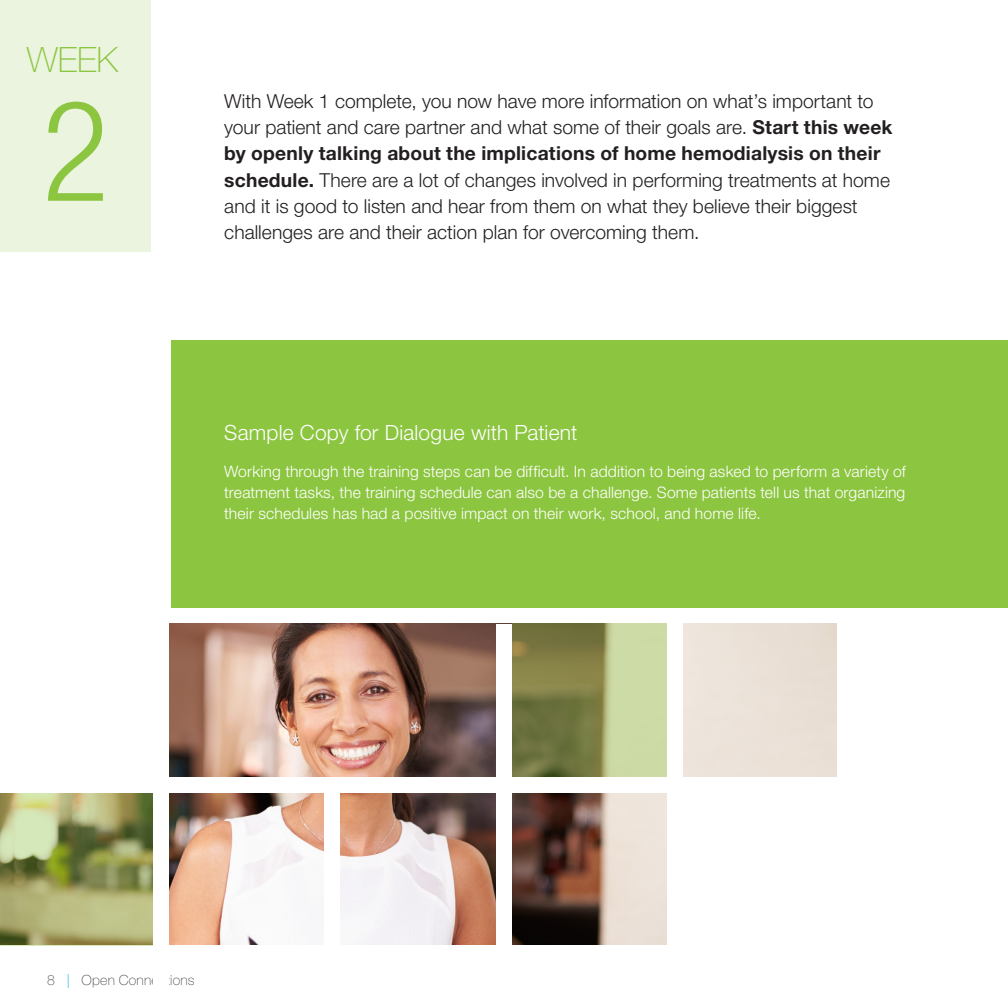
<style>
.page{position:relative;width:1008px;height:1008px;background:#fff}
.page>*{position:absolute;margin:0;border:0;box-sizing:border-box;transform-origin:0 0}
.t1{font:300 condensed 140px "Helvetica Neue LT Std";color:#8cc540}
.t2{font:100 35px "Helvetica Neue LT Std";color:#8cc540}
.Subhead{font:300 21px "Helvetica Neue LT Std";letter-spacing:.01em;color:#fff}
.intro{font:300 19.25px/26.2px "Helvetica Neue LT Std";color:#231f20}
.body{font:300 15.75px/21px "Helvetica Neue LT Std";letter-spacing:.01em;color:#fff;text-align:justify}
.t3{font:100 14px "Helvetica Neue LT Std";letter-spacing:.015em;color:#4b4c4d}
.s1{font-weight:700}
.s2{color:#00aee6}
</style>
<div class="page">
<div style="left:172px;top:340px;width:836px;height:267px;background:#8cc540"></div>
<img style="left:169px;top:624px;width:667px;height:321px">
<svg style="left:0;top:793px;width:153px;height:153px;background:#9fa469"></svg>
<svg style="left:512px;top:624px;width:156px;height:153px;background:#999f69"></svg>
<div style="left:324px;top:785px;width:16px;height:188px;background:#fff"></div>
<div style="left:496px;top:624px;width:16px;height:322px;background:#fff"></div>
<div style="left:668px;top:610px;width:15px;height:376px;background:#fff"></div>
<div style="left:0;top:777px;width:858px;height:16px;background:#fff"></div>
<div style="left:0;top:0;width:150px;height:252px;background:#ebf4de"></div>
<div style="left:676px;top:784px;width:171px;height:169px;background:#fff"></div>
<p class="t2" style="left:27px;top:40px;width:93px">WEEK</p>
<p class="t1" style="left:42px;top:71px;width:69px">2</p>
<p class="intro" style="left:224px;top:88px;width:670px">With Week 1 complete, you now have more information on what’s important to your patient and care partner and what some of their goals are. <span class="s1">Start this week by openly talking about the implications of home hemodialysis on their schedule.</span> There are a lot of changes involved in performing treatments at home and it is good to listen and hear from them on what they believe their biggest challenges are and their action plan for overcoming them.</p>
<p class="Subhead" style="left:224px;top:420px;width:355px">Sample Copy for Dialogue with Patient</p>
<p class="body" style="left:224px;top:461px;width:683px">Working through the training steps can be difficult. In addition to being asked to perform a variety of treatment tasks, the training schedule can also be a challenge. Some patients tell us that organizing their schedules has had a positive impact on their work, school, and home life.</p>
<p class="t3" style="left:47px;top:972px;width:149px">8 <span class="s2">|</span> Open Connections</p>
</div>
